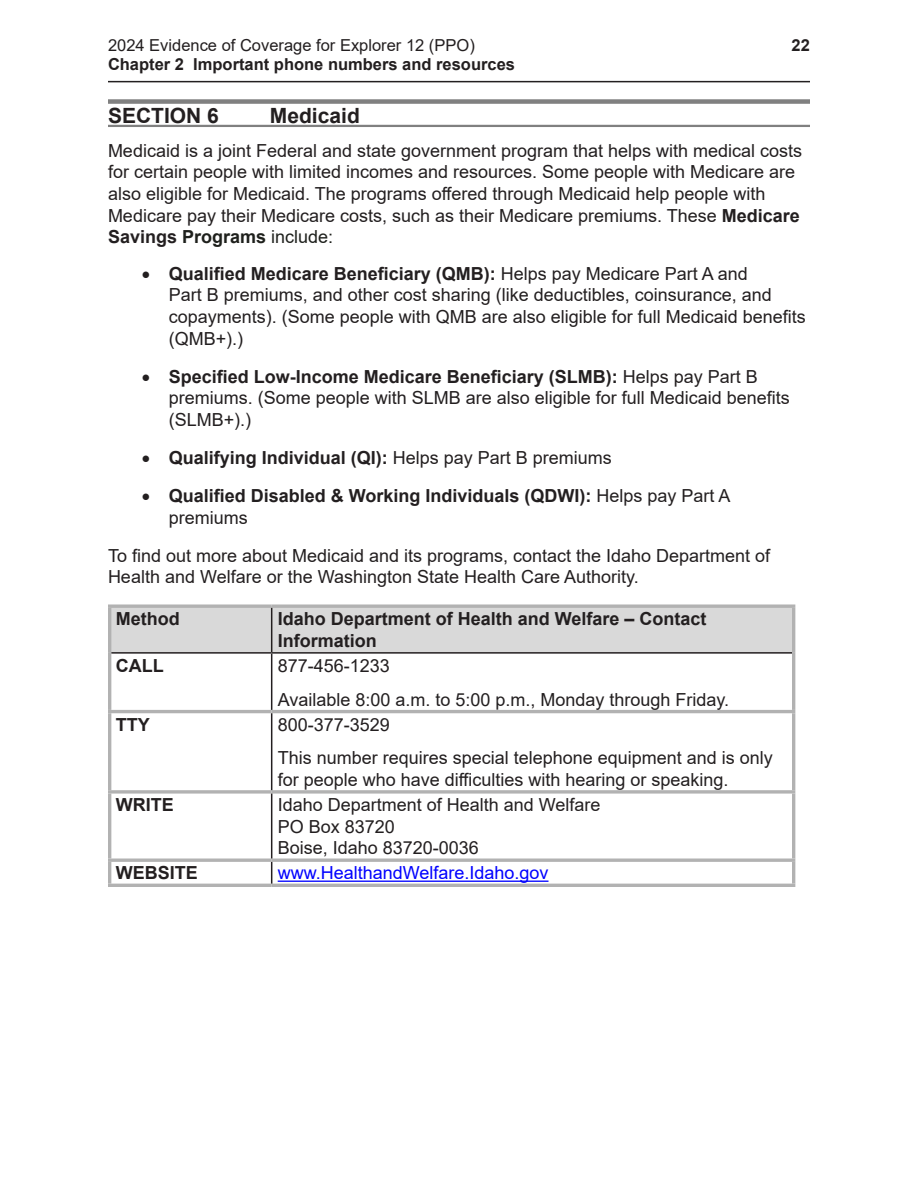
<style>
.page{position:relative;width:918px;height:1188px;background:#fff}
.page>*{position:absolute;margin:0;border:0;box-sizing:border-box;transform-origin:0 0}
.Heading_3{font:700 21px "Arial";color:#231f20}
.t1{font:18px/21.6px "Arial";color:#231f20}
.Method_Chart_Heading{font:700 18px/21.6px "Arial";color:#231f20}
.t2{font:18px "Arial";color:#00f}
.t3{font:700 16.5px "Arial";color:#231f20}
.t4{font:16.5px "Arial";color:#231f20}
.s1{font-weight:700}
.s2{font-weight:700;color:#1e201c}
.s3{color:#1e201c}
.s4{font-weight:400}
</style>
<div class="page">
<hr style="left:108px;top:81px;width:702px;height:1px;background:#231f20">
<div style="left:108px;top:99px;width:702px;height:5px;background:#808080"></div>
<hr style="left:108px;top:125px;width:702px;height:2px;background:#808080">
<div style="left:111px;top:608px;width:681px;height:44px;background:#d9d9d9"></div>
<svg style="left:108px;top:604px;width:164px;height:4px"></svg>
<hr style="left:108px;top:608px;width:3px;height:45px;background:#b2b2b2">
<svg style="left:272px;top:604px;width:523px;height:4px;background:#bcbcbc"></svg>
<hr style="left:792px;top:608px;width:3px;height:45px;background:#b2b2b2">
<hr style="left:108px;top:653px;width:3px;height:57px;background:#b2b2b2">
<hr style="left:792px;top:653px;width:3px;height:57px;background:#b2b2b2">
<hr style="left:108px;top:710px;width:164px;height:3px;background:#b2b2b2">
<hr style="left:108px;top:713px;width:3px;height:77px;background:#b2b2b2">
<hr style="left:272px;top:710px;width:523px;height:3px;background:#b2b2b2">
<hr style="left:792px;top:713px;width:3px;height:77px;background:#b2b2b2">
<svg style="left:108px;top:790px;width:164px;height:4px"></svg>
<hr style="left:108px;top:794px;width:3px;height:65px;background:#b2b2b2">
<svg style="left:272px;top:790px;width:523px;height:4px;background:#bdbdbd"></svg>
<hr style="left:792px;top:794px;width:3px;height:65px;background:#b2b2b2">
<hr style="left:108px;top:859px;width:164px;height:3px;background:#b2b2b2">
<hr style="left:108px;top:862px;width:3px;height:22px;background:#b2b2b2">
<hr style="left:272px;top:859px;width:523px;height:3px;background:#b2b2b2">
<hr style="left:792px;top:862px;width:3px;height:22px;background:#b2b2b2">
<hr style="left:108px;top:884px;width:164px;height:3px;background:#b2b2b2">
<hr style="left:272px;top:884px;width:523px;height:3px;background:#b2b2b2">
<hr style="left:271px;top:608px;width:1px;height:44px;background:#231f20">
<hr style="left:111px;top:652px;width:161px;height:2px;background:#231f20">
<hr style="left:272px;top:652px;width:520px;height:2px;background:#231f20">
<hr style="left:271px;top:654px;width:1px;height:56px;background:#231f20">
<hr style="left:271px;top:713px;width:1px;height:77px;background:#231f20">
<hr style="left:271px;top:794px;width:1px;height:65px;background:#231f20">
<svg style="left:271px;top:862px;width:1px;height:22px"></svg>
<hr style="left:278px;top:881px;width:271px;height:1px;background:#00f">
<p class="t4" style="left:108px;top:34px;width:368px">2024 Evidence of Coverage for Explorer 12 (PPO)</p>
<p class="t3" style="left:792px;top:33px;width:20px">22</p>
<p class="t3" style="left:108px;top:53px;width:409px">Chapter 2 Important phone numbers and resources</p>
<p class="Heading_3" style="left:108px;top:101px;width:112px">SECTION 6</p>
<p class="Heading_3" style="left:270px;top:101px;width:91px">Medicaid</p>
<p class="t1" style="left:108px;top:140px;width:696px">Medicaid is a joint Federal and state government program that helps with medical costs for certain people with limited incomes and resources. Some people with Medicare are also eligible for Medicaid. The programs offered through Medicaid help people with Medicare pay their Medicare costs, such as their Medicare premiums. These <span class="s1">Medicare Savings</span> <span class="s2">Programs</span> <span class="s3">include:</span></p>
<p class="t1" style="left:169px;top:263px;width:639px;text-indent:-27px">• <span class="s1">Qualified Medicare Beneficiary (QMB):</span> Helps pay Medicare Part A and<br>Part B premiums, and other cost sharing (like deductibles, coinsurance, and copayments). (Some people with QMB are also eligible for full Medicaid benefits (QMB+).)</p>
<p class="t1" style="left:169px;top:366px;width:623px;text-indent:-27px">• <span class="s1">Specified Low-Income Medicare Beneficiary (SLMB):</span> Helps pay Part B premiums. (Some people with SLMB are also eligible for full Medicaid benefits (SLMB+).)</p>
<p class="Method_Chart_Heading" style="left:142px;top:447px;width:472px">• Qualifying Individual (QI): <span class="s4">Helps pay Part B premiums</span></p>
<p class="Method_Chart_Heading" style="left:169px;top:485px;width:563px;text-indent:-27px">• Qualified Disabled &amp; Working Individuals (QDWI): <span class="s4">Helps pay Part A premiums</span></p>
<p class="t1" style="left:108px;top:545px;width:664px">To find out more about Medicaid and its programs, contact the Idaho Department of<br>Health and Welfare or the Washington State Health Care Authority.</p>
<p class="Method_Chart_Heading" style="left:116px;top:608px;width:65px">Method</p>
<p class="Method_Chart_Heading" style="left:278px;top:608px;width:430px">Idaho Department of Health and Welfare – Contact<br>Information</p>
<p class="Method_Chart_Heading" style="left:116px;top:655px;width:49px">CALL</p>
<p class="t1" style="left:278px;top:655px;width:114px">877-456-1233</p>
<p class="t1" style="left:278px;top:688px;width:453px">Available 8:00 a.m. to 5:00 p.m., Monday through Friday.</p>
<p class="Method_Chart_Heading" style="left:116px;top:714px;width:36px">TTY</p>
<p class="t1" style="left:278px;top:713px;width:114px">800-377-3529</p>
<p class="t1" style="left:278px;top:747px;width:497px">This number requires special telephone equipment and is only for people who have difficulties with hearing or speaking.</p>
<p class="Method_Chart_Heading" style="left:116px;top:794px;width:59px">WRITE</p>
<p class="t1" style="left:278px;top:794px;width:324px">Idaho Department of Health and Welfare</p>
<p class="t1" style="left:278px;top:815px;width:119px">PO Box 83720</p>
<p class="t1" style="left:278px;top:837px;width:203px">Boise, Idaho 83720-0036</p>
<p class="Method_Chart_Heading" style="left:116px;top:862px;width:84px">WEBSITE</p>
<p class="t2" style="left:278px;top:861px;width:272px">www.HealthandWelfare.Idaho.gov</p>
</div>
